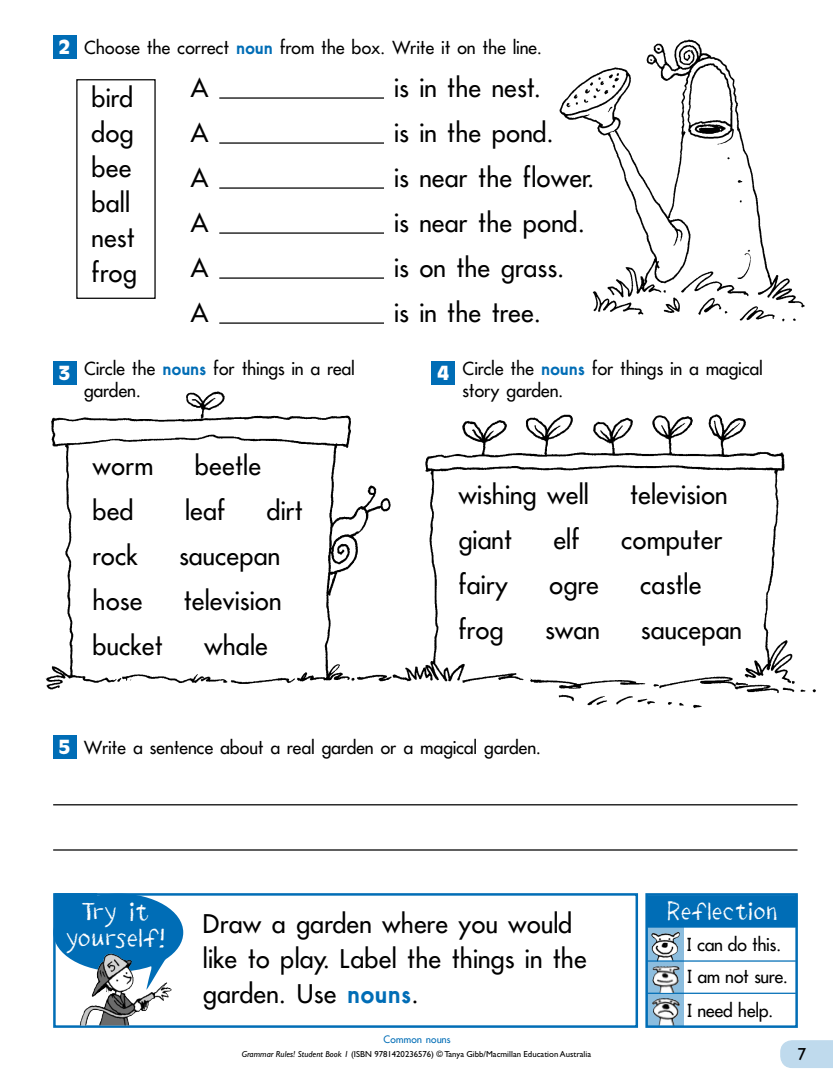
<style>
.page{position:relative;width:833px;height:1081px;background:#fff}
.page>*{position:absolute;margin:0;border:0;box-sizing:border-box;transform-origin:0 0}
.t1{font:25px/35px "Futura JUNIORSP";letter-spacing:.03em;color:#000}
.t2{font:25px/26.2px "Drawzing";letter-spacing:.02em;color:#fff;text-align:center}
.t3{font:23.75px "Drawzing";letter-spacing:.02em;color:#fff}
.t4{font:900 18.88px "Antique Olive";color:#fff}
.t5{font:17.5px/32.9px "Futura JUNIORSP";letter-spacing:.02em;color:#000}
.t6{font:17.5px "Gill Sans CE";color:#000}
.t7{font:10px "Futura JUNIORSP";letter-spacing:.03em;color:#006db6}
.t8{font:8.75px "Gill Sans CE";color:#000}
.s1{font-family:"Antique Olive";font-weight:900;font-size:18.88px;color:#fff}
.s2{font-weight:700;color:#006db6}
.s3{font-style:italic}
</style>
<div class="page">
<svg style="left:780px;top:1040px;width:53px;height:28px"></svg>
<svg style="left:648px;top:927px;width:36px;height:98px;background:#94b4ca"></svg>
<img style="left:652px;top:998px;width:11px;height:21px">
<img style="left:651px;top:931px;width:27px;height:25px">
<div style="left:647px;top:895px;width:150px;height:32px;background:#006db6"></div>
<div style="left:645px;top:893px;width:153px;height:135px;border:2px solid #006db6"></div>
<hr style="left:647px;top:926px;width:149px;height:1px;background:#006db6">
<hr style="left:647px;top:960px;width:149px;height:1px;background:#006db6">
<hr style="left:647px;top:992px;width:149px;height:2px;background:#006db6">
<img style="left:652px;top:966px;width:22px;height:7px">
<svg style="left:53px;top:893px;width:586px;height:135px"></svg>
<svg style="left:53px;top:893px;width:130px;height:100px"></svg>
<div style="left:54px;top:893px;width:43px;height:33px;background:#006db6"></div>
<img style="left:89px;top:953px;width:26px;height:54px">
<img style="left:559px;top:39px;width:246px;height:283px">
<img style="left:45px;top:379px;width:771px;height:330px">
<div style="left:53px;top:35px;width:23px;height:24px;background:#006db6"></div>
<hr style="left:219px;top:97px;width:165px;height:2px;background:#000">
<hr style="left:219px;top:142px;width:165px;height:2px;background:#000">
<hr style="left:219px;top:187px;width:165px;height:2px;background:#000">
<hr style="left:219px;top:232px;width:165px;height:2px;background:#000">
<hr style="left:219px;top:277px;width:165px;height:2px;background:#000">
<hr style="left:219px;top:322px;width:165px;height:2px;background:#000">
<div style="left:53px;top:361px;width:23px;height:24px;background:#006db6"></div>
<div style="left:432px;top:361px;width:23px;height:24px;background:#006db6"></div>
<div style="left:53px;top:735px;width:23px;height:23px;background:#006db6"></div>
<hr style="left:53px;top:804px;width:744px;height:1px;background:#000">
<hr style="left:53px;top:849px;width:744px;height:1px;background:#000">
<p class="t5" style="left:59px;top:31px;width:484px"><span class="s1">2</span> Choose the correct <span class="s2">noun</span> from the box. Write it on the line.</p>
<p class="t1" style="left:92px;top:80px;width:46px">bird dog bee ball nest frog</p>
<p class="t1" style="left:191px;top:71px;width:19px">A</p>
<p class="t1" style="left:394px;top:71px;width:148px">is in the nest.</p>
<p class="t1" style="left:191px;top:116px;width:19px">A</p>
<p class="t1" style="left:394px;top:116px;width:161px">is in the pond.</p>
<p class="t1" style="left:191px;top:161px;width:19px">A</p>
<p class="t1" style="left:394px;top:161px;width:201px">is near the flower.</p>
<p class="t1" style="left:191px;top:206px;width:19px">A</p>
<p class="t1" style="left:394px;top:206px;width:192px">is near the pond.</p>
<p class="t1" style="left:191px;top:251px;width:19px">A</p>
<p class="t1" style="left:394px;top:251px;width:171px">is on the grass.</p>
<p class="t1" style="left:191px;top:296px;width:19px">A</p>
<p class="t1" style="left:394px;top:296px;width:148px">is in the tree.</p>
<p class="t5" style="left:84px;top:357px;width:272px;line-height:22.5px">Circle the <span class="s2">nouns</span> for things in a real garden.</p>
<p class="t5" style="left:462px;top:357px;width:301px;line-height:22.5px">Circle the <span class="s2">nouns</span> for things in a magical story garden.</p>
<p class="t4" style="left:59px;top:362px;width:13px">3</p>
<p class="t4" style="left:437px;top:362px;width:13px">4</p>
<p class="t1" style="left:93px;top:448px;width:62px">worm</p>
<p class="t1" style="left:195px;top:448px;width:67px">beetle</p>
<p class="t1" style="left:93px;top:493px;width:42px">bed</p>
<p class="t1" style="left:185px;top:493px;width:41px">leaf</p>
<p class="t1" style="left:267px;top:493px;width:37px">dirt</p>
<p class="t1" style="left:93px;top:538px;width:46px">rock</p>
<p class="t1" style="left:179px;top:538px;width:102px">saucepan</p>
<p class="t1" style="left:93px;top:583px;width:51px">hose</p>
<p class="t1" style="left:184px;top:583px;width:98px">television</p>
<p class="t1" style="left:93px;top:628px;width:71px">bucket</p>
<p class="t1" style="left:204px;top:628px;width:65px">whale</p>
<p class="t1" style="left:459px;top:478px;width:131px">wishing well</p>
<p class="t1" style="left:630px;top:478px;width:98px">television</p>
<p class="t1" style="left:459px;top:523px;width:55px">giant</p>
<p class="t1" style="left:553px;top:523px;width:27px">elf</p>
<p class="t1" style="left:621px;top:523px;width:102px">computer</p>
<p class="t1" style="left:459px;top:568px;width:50px">fairy</p>
<p class="t1" style="left:549px;top:568px;width:51px">ogre</p>
<p class="t1" style="left:640px;top:568px;width:62px">castle</p>
<p class="t1" style="left:459px;top:613px;width:46px">frog</p>
<p class="t1" style="left:545px;top:613px;width:56px">swan</p>
<p class="t1" style="left:641px;top:613px;width:102px">saucepan</p>
<p class="t5" style="left:59px;top:731px;width:483px"><span class="s1">5</span> Write a sentence about a real garden or a magical garden.</p>
<p class="t2" style="left:65px;top:899px;width:101px">Try it yourself!</p>
<p class="t1" style="left:203px;top:906px;width:385px">Draw a garden where you would like to play. Label the things in the garden. Use <span class="s2">nouns</span>.</p>
<p class="t7" style="left:383px;top:1032px;width:68px">Common nouns</p>
<p class="t8" style="left:242px;top:1049px;width:351px"><span class="s3">Grammar Rules! Student Book 1</span> (ISBN 9781420236576) © Tanya Gibb/Macmillan Education Australia</p>
<p class="t3" style="left:666px;top:896px;width:113px">Reflection</p>
<p class="t5" style="left:687px;top:928px;width:102px">I can do this.<br>I am not sure.<br>I need help.</p>
<p class="t6" style="left:797px;top:1044px;width:10px">7</p>
</div>
